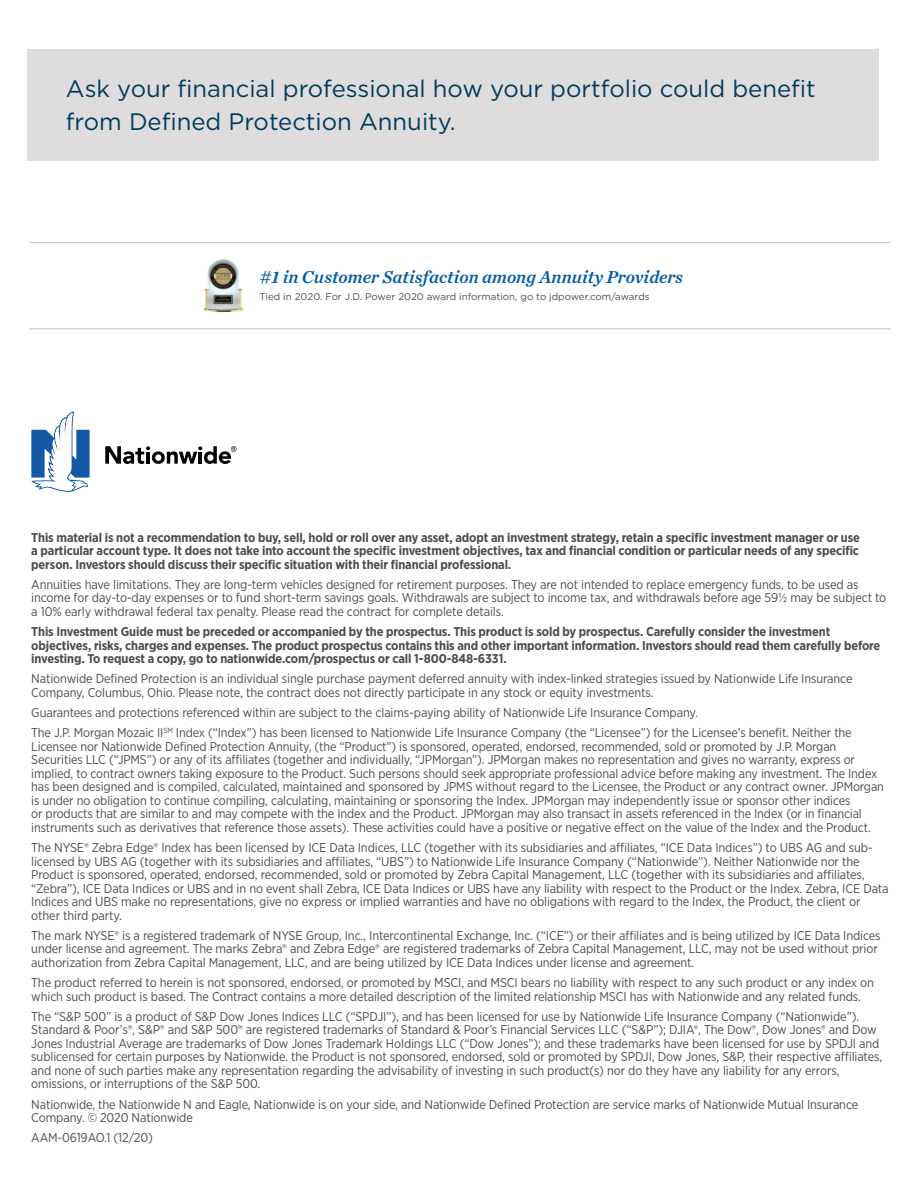
<style>
.page{position:relative;width:918px;height:1188px;background:#fff}
.page>*{position:absolute;margin:0;border:0;box-sizing:border-box;transform-origin:0 0}
.Body{font:23.85px/33.3px "Gotham";color:#013d5b}
.t1{font:italic 18px "Chronicle Text G1 Semi";color:#005ca7}
.Body-2{font:12.75px/13.5px "Gotham Narrow";letter-spacing:-.01em;color:#4d4d4f}
.Body-3{font:700 12.75px/13.5px "Gotham Narrow";letter-spacing:-.01em;color:#4d4d4f;text-align:justify}
.t2{font:9.75px "Gotham";color:#4d4d4f}
</style>
<div class="page">
<div style="left:27px;top:49px;width:851px;height:112px;background:#dedcdc"></div>
<svg style="left:105px;top:446px;width:131px;height:18px"></svg>
<svg style="left:31px;top:411px;width:59px;height:81px"></svg>
<hr style="left:29px;top:328px;width:862px;height:1px;background:#bcbec0">
<hr style="left:29px;top:242px;width:862px;height:1px;background:#bcbec0">
<img style="left:203px;top:259px;width:41px;height:53px">
<p class="Body" style="left:66px;top:71px;width:751px">Ask your financial professional how your portfolio could benefit from Defined Protection Annuity.</p>
<p class="t1" style="left:260px;top:263px;width:425px">#1 in Customer Satisfaction among Annuity Providers</p>
<p class="t2" style="left:260px;top:290px;width:392px">Tied in 2020. For J.D. Power 2020 award information, go to jdpower.com/awards</p>
<p class="Body-3" style="left:31px;top:530px;width:830px">This material is not a recommendation to buy, sell, hold or roll over any asset, adopt an investment strategy, retain a specific investment manager or use a particular account type. It does not take into account the specific investment objectives, tax and financial condition or particular needs of any specific person. Investors should discuss their specific situation with their financial professional.</p>
<p class="Body-2" style="left:31px;top:577px;width:857px">Annuities have limitations. They are long-term vehicles designed for retirement purposes. They are not intended to replace emergency funds, to be used as income for day-to-day expenses or to fund short-term savings goals. Withdrawals are subject to income tax, and withdrawals before age 59½ may be subject to a 10% early withdrawal federal tax penalty. Please read the contract for complete details.</p>
<p class="Body-3" style="left:31px;top:625px;width:851px;text-align:left">This Investment Guide must be preceded or accompanied by the prospectus. This product is sold by prospectus. Carefully consider the investment objectives, risks, charges and expenses. The product prospectus contains this and other important information. Investors should read them carefully before investing. To request a copy, go to nationwide.com/prospectus or call 1-800-848-6331.</p>
<p class="Body-2" style="left:31px;top:672px;width:823px">Nationwide Defined Protection is an individual single purchase payment deferred annuity with index-linked strategies issued by Nationwide Life Insurance<br>Company, Columbus, Ohio. Please note, the contract does not directly participate in any stock or equity investments.</p>
<p class="Body-2" style="left:31px;top:706px;width:668px">Guarantees and protections referenced within are subject to the claims-paying ability of Nationwide Life Insurance Company.</p>
<p class="Body-2" style="left:31px;top:726px;width:854px">The J.P. Morgan Mozaic II<sup>SM</sup> Index (“Index”) has been licensed to Nationwide Life Insurance Company (the “Licensee”) for the Licensee’s benefit. Neither the Licensee nor Nationwide Defined Protection Annuity, (the “Product”) is sponsored, operated, endorsed, recommended, sold or promoted by J.P. Morgan Securities LLC (“JPMS”) or any of its affiliates (together and individually, “JPMorgan”). JPMorgan makes no representation and gives no warranty, express or implied, to contract owners taking exposure to the Product. Such persons should seek appropriate professional advice before making any investment. The Index has been designed and is compiled, calculated, maintained and sponsored by JPMS without regard to the Licensee, the Product or any contract owner. JPMorgan is under no obligation to continue compiling, calculating, maintaining or sponsoring the Index. JPMorgan may independently issue or sponsor other indices<br>or products that are similar to and may compete with the Index and the Product. JPMorgan may also transact in assets referenced in the Index (or in financial instruments such as derivatives that reference those assets). These activities could have a positive or negative effect on the value of the Index and the Product.</p>
<p class="Body-2" style="left:31px;top:841px;width:859px">The NYSE® Zebra Edge® Index has been licensed by ICE Data Indices, LLC (together with its subsidiaries and affiliates, “ICE Data Indices”) to UBS AG and sub&shy;licensed by UBS AG (together with its subsidiaries and affiliates, “UBS”) to Nationwide Life Insurance Company (“Nationwide”). Neither Nationwide nor the Product is sponsored, operated, endorsed, recommended, sold or promoted by Zebra Capital Management, LLC (together with its subsidiaries and affiliates, “Zebra”), ICE Data Indices or UBS and in no event shall Zebra, ICE Data Indices or UBS have any liability with respect to the Product or the Index. Zebra, ICE Data Indices and UBS make no representations, give no express or implied warranties and have no obligations with regard to the Index, the Product, the client or other third party.</p>
<p class="Body-2" style="left:31px;top:928px;width:851px">The mark NYSE® is a registered trademark of NYSE Group, Inc., Intercontinental Exchange, Inc. (“ICE”) or their affiliates and is being utilized by ICE Data Indices under license and agreement. The marks Zebra® and Zebra Edge® are registered trademarks of Zebra Capital Management, LLC, may not be used without prior authorization from Zebra Capital Management, LLC, and are being utilized by ICE Data Indices under license and agreement.</p>
<p class="Body-2" style="left:31px;top:976px;width:844px">The product referred to herein is not sponsored, endorsed, or promoted by MSCI, and MSCI bears no liability with respect to any such product or any index on which such product is based. The Contract contains a more detailed description of the limited relationship MSCI has with Nationwide and any related funds.</p>
<p class="Body-2" style="left:31px;top:1009px;width:853px">The “S&amp;P 500” is a product of S&amp;P Dow Jones Indices LLC (“SPDJI”), and has been licensed for use by Nationwide Life Insurance Company (“Nationwide”).<br>Standard &amp; Poor’s®, S&amp;P® and S&amp;P 500® are registered trademarks of Standard &amp; Poor’s Financial Services LLC (“S&amp;P”); DJIA®, The Dow®, Dow Jones® and Dow Jones Industrial Average are trademarks of Dow Jones Trademark Holdings LLC (“Dow Jones”); and these trademarks have been licensed for use by SPDJI and sublicensed for certain purposes by Nationwide. the Product is not sponsored, endorsed, sold or promoted by SPDJI, Dow Jones, S&amp;P, their respective affiliates, and none of such parties make any representation regarding the advisability of investing in such product(s) nor do they have any liability for any errors, omissions, or interruptions of the S&amp;P 500.</p>
<p class="Body-2" style="left:31px;top:1097px;width:829px">Nationwide, the Nationwide N and Eagle, Nationwide is on your side, and Nationwide Defined Protection are service marks of Nationwide Mutual Insurance<br>Company. © 2020 Nationwide</p>
<p class="Body-2" style="left:31px;top:1131px;width:123px">AAM-0619AO.1 (12/20)</p>
</div>
